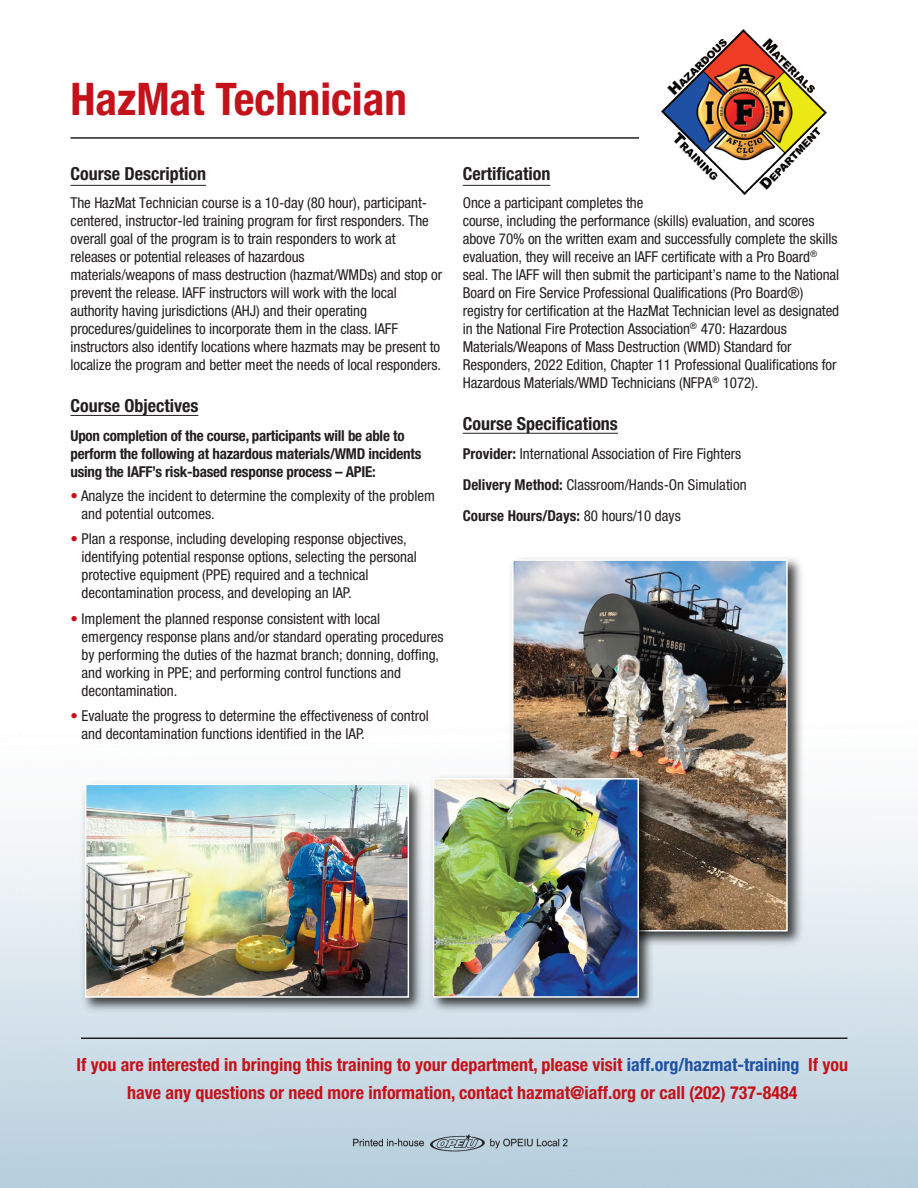
<style>
.page{position:relative;width:918px;height:1188px;background:#fff}
.page>*{position:absolute;margin:0;border:0;box-sizing:border-box;transform-origin:0 0}
.t1{font:700 condensed 45px "Helvetica Neue LT Std";color:#c4121a}
.t2{font:700 condensed 18px/27.6px "Helvetica Neue LT Std";color:#c4121a;text-align:center}
.t3{font:700 condensed 18px "Helvetica Neue LT Std";color:#231f20}
.t4{font:condensed 15px/18px "Helvetica Neue LT Std";letter-spacing:-.005em;color:#231f20}
.t5{font:700 condensed 15px/18px "Helvetica Neue LT Std";letter-spacing:-.015em;color:#231f20}
.s1{color:#c4121a}
.s2{font-weight:700}
.s3{color:#1e51a3}
</style>
<div class="page">
<hr style="left:70px;top:185px;width:136px;height:1px;background:#231f20">
<hr style="left:70px;top:415px;width:128px;height:1px;background:#231f20">
<hr style="left:463px;top:185px;width:87px;height:1px;background:#231f20">
<hr style="left:463px;top:433px;width:155px;height:1px;background:#231f20">
<hr style="left:70px;top:137px;width:569px;height:2px;background:#231f20">
<hr style="left:81px;top:1038px;width:767px;height:1px;background:#231f20">
<img style="left:662px;top:30px;width:165px;height:165px">
<img style="left:78px;top:777px;width:348px;height:240px">
<img style="left:88px;top:787px;width:318px;height:208px">
<div style="left:85px;top:784px;width:324px;height:214px;border:2px solid #fff"></div>
<img style="left:505px;top:556px;width:302px;height:394px">
<img style="left:515px;top:562px;width:270px;height:367px">
<div style="left:512px;top:559px;width:276px;height:373px;border:2px solid #fff"></div>
<img style="left:350px;top:1134px;width:219px;height:19px">
<img style="left:426px;top:771px;width:232px;height:246px">
<img style="left:436px;top:781px;width:200px;height:214px">
<div style="left:433px;top:778px;width:206px;height:220px;border:2px solid #fff"></div>
<h1 class="t1" style="left:70px;top:83px;width:338px">HazMat Technician</h1>
<p class="t3" style="left:70px;top:167px;width:137px">Course Description</p>
<p class="t4" style="left:71px;top:195px;width:373px">The HazMat Technician course is a 10-day (80 hour), participant&shy;centered, instructor-led training program for first responders. The overall goal of the program is to train responders to work at releases or potential releases of hazardous<br>materials/weapons of mass destruction (hazmat/WMDs) and stop or prevent the release. IAFF instructors will work with the local authority having jurisdictions (AHJ) and their operating procedures/guidelines to incorporate them in the class. IAFF instructors also identify locations where hazmats may be present to localize the program and better meet the needs of local responders.</p>
<p class="t3" style="left:70px;top:400px;width:129px">Course Objectives</p>
<p class="t5" style="left:70px;top:428px;width:352px">Upon completion of the course, participants will be able to perform the following at hazardous materials/WMD incidents using the IAFF’s risk-based response process – APIE:</p>
<p class="t4" style="left:82px;top:488px;width:355px;text-indent:-11px"><span class="s1">•</span> Analyze the incident to determine the complexity of the problem and potential outcomes.</p>
<p class="t4" style="left:82px;top:531px;width:337px;text-indent:-11px"><span class="s1">•</span> Plan a response, including developing response objectives, identifying potential response options, selecting the personal protective equipment (PPE) required and a technical decontamination process, and developing an IAP.</p>
<p class="t4" style="left:82px;top:611px;width:364px;text-indent:-11px"><span class="s1">•</span> Implement the planned response consistent with local emergency response plans and/or standard operating procedures by performing the duties of the hazmat branch; donning, doffing, and working in PPE; and performing control functions and decontamination.</p>
<p class="t4" style="left:82px;top:708px;width:349px;text-indent:-11px"><span class="s1">•</span> Evaluate the progress to determine the effectiveness of control and decontamination functions identified in the IAP.</p>
<p class="t3" style="left:463px;top:167px;width:89px">Certification</p>
<p class="t4" style="left:463px;top:195px;width:378px">Once a participant completes the<br>course, including the performance (skills) evaluation, and scores above 70% on the written exam and successfully complete the skills evaluation, they will receive an IAFF certificate with a Pro Board<sup>® </sup>seal. The IAFF will then submit the participant’s name to the National Board on Fire Service Professional Qualifications (Pro Board®) registry for certification at the HazMat Technician level as designated in the National Fire Protection Association<sup>®</sup> 470: Hazardous Materials/Weapons of Mass Destruction (WMD) Standard for Responders, 2022 Edition, Chapter 11 Professional Qualifications for Hazardous Materials/WMD Technicians (NFPA<sup>®</sup> 1072).</p>
<p class="t3" style="left:463px;top:417px;width:157px">Course Specifications</p>
<p class="t4" style="left:463px;top:439px;width:285px;line-height:30.9px"><span class="s2">Provider:</span> International Association of Fire Fighters<br><span class="s2">Delivery Method:</span> Classroom/Hands-On Simulation<br><span class="s2">Course Hours/Days:</span> 80 hours/10 days</p>
<p class="t2" style="left:76px;top:1053px;width:773px">If you are interested in bringing this training to your department, please visit <span class="s3">iaff.org/hazmat-training</span> If you have any questions or need more information, contact hazmat@iaff.org or call (202) 737-8484</p>
</div>
